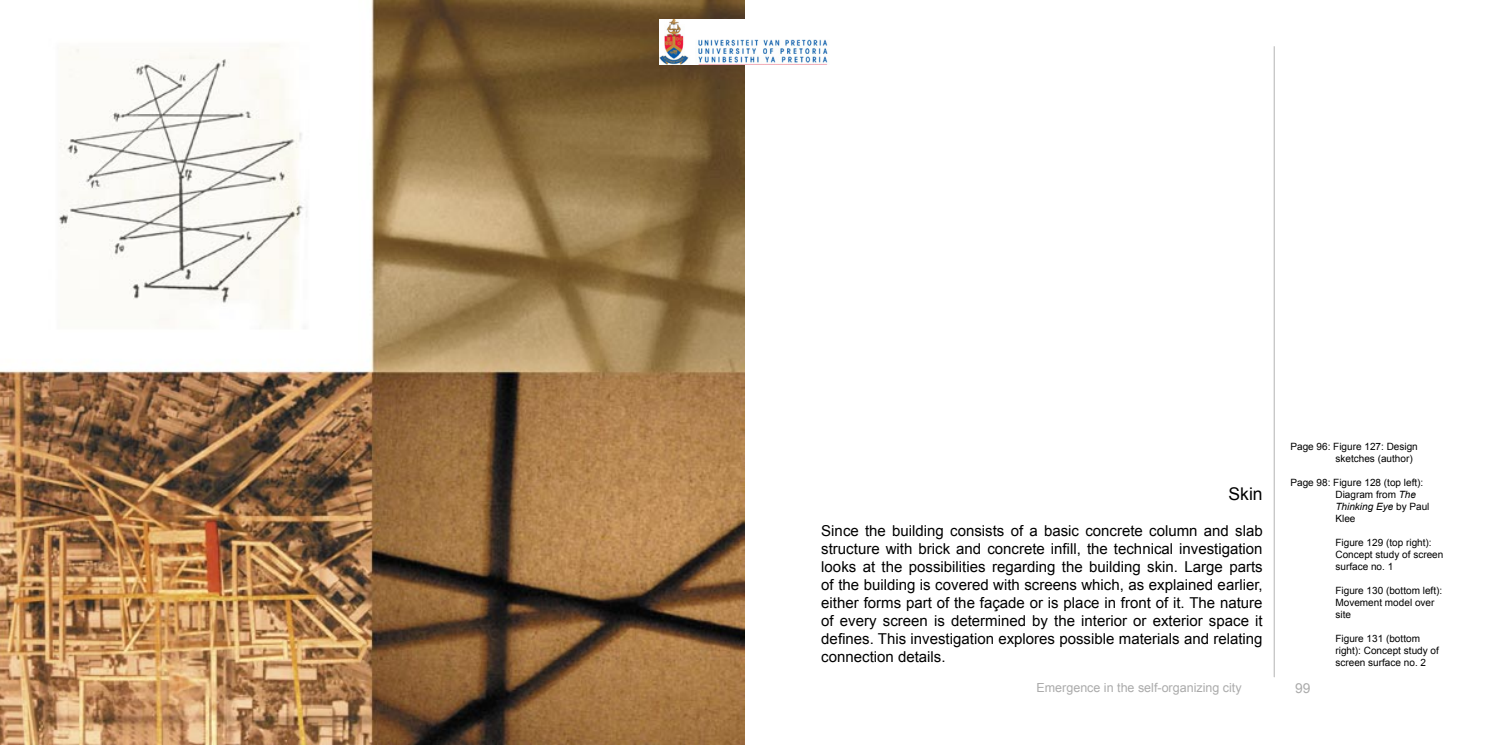
<style>
.page{position:relative;width:1489px;height:745px;background:#fff}
.page>*{position:absolute;margin:0;border:0;box-sizing:border-box;transform-origin:0 0}
.t1{font:17.5px "Arial";color:#000}
.t2{font:15px/18px "Arial";color:#000;text-align:justify}
.t3{font:13.75px "Arial";color:#ababab}
.t4{font:12.5px "Arial";color:#ababab}
.t5{font:10px/12px "Arial";color:#000}
.s1{font-style:italic}
</style>
<div class="page">
<svg style="left:1273px;top:46px;width:1px;height:630px"></svg>
<img style="left:0;top:0;width:744px;height:744px">
<img style="left:659px;top:19px;width:169px;height:46px">
<p class="t1" style="left:1228px;top:482px;width:36px">Skin</p>
<p class="t2" style="left:821px;top:521px;width:443px">Since the building consists of a basic concrete column and slab structure with brick and concrete infill, the technical investigation looks at the possibilities regarding the building skin. Large parts of the building is covered with screens which, as explained earlier, either forms part of the façade or is place in front of it. The nature of every screen is determined by the interior or exterior space it defines. This investigation explores possible materials and relating connection details.</p>
<p class="t5" style="left:1335px;top:440px;width:84px;text-indent:-45px">Page 96: Figure 127: Design sketches (author)</p>
<p class="t5" style="left:1335px;top:476px;width:95px;text-indent:-45px">Page 98: Figure 128 (top left):<br>Diagram from <span class="s1">The<br>Thinking Eye</span> by Paul<br>Klee</p>
<p class="t5" style="left:1335px;top:536px;width:109px">Figure 129 (top right):<br>Concept study of screen surface no. 1</p>
<p class="t5" style="left:1335px;top:584px;width:108px">Figure 130 (bottom left):<br>Movement model over site</p>
<p class="t5" style="left:1335px;top:632px;width:105px">Figure 131 (bottom right): Concept study of screen surface no. 2</p>
<p class="t4" style="left:1036px;top:679px;width:206px">Emergence in the self-organizing city</p>
<p class="t3" style="left:1294px;top:678px;width:17px">99</p>
</div>
